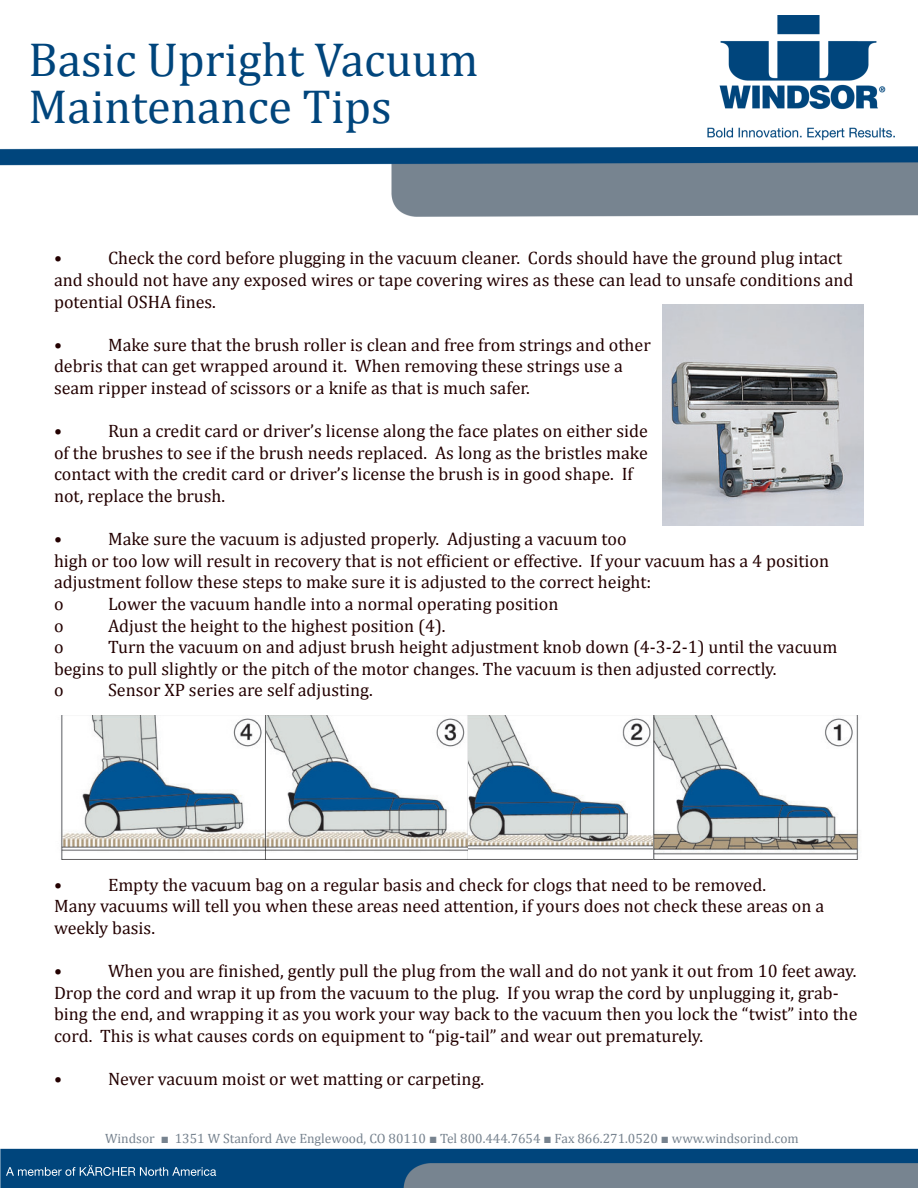
<style>
.page{position:relative;width:918px;height:1188px;background:#fff}
.page>*{position:absolute;margin:0;border:0;box-sizing:border-box;transform-origin:0 0}
.t1{font:48px "Cambria";color:#00457c}
.t2{font:18px/21.6px "Cambria";color:#230000}
.t3{font:13.5px "Cambria";color:#77838f}
.s1{font-family:"Arial"}
</style>
<div class="page">
<img style="left:467px;top:716px;width:187px;height:144px">
<img style="left:0;top:16px;width:918px;height:200px">
<img style="left:0;top:1149px;width:918px;height:39px">
<img style="left:61px;top:716px;width:406px;height:144px">
<svg style="left:6px;top:1165px;width:210px;height:11px;background:#3a6f99"></svg>
<img style="left:654px;top:716px;width:205px;height:144px">
<img style="left:663px;top:304px;width:201px;height:222px">
<p class="t1" style="left:28px;top:32px;width:451px">Basic Upright Vacuum</p>
<p class="t1" style="left:28px;top:78px;width:365px">Maintenance Tips</p>
<p class="t2" style="left:54px;top:247px;width:801px;text-indent:54px">Check the cord before plugging in the vacuum cleaner. Cords should have the ground plug intact and should not have any exposed wires or tape covering wires as these can lead to unsafe conditions and potential OSHA fines.</p>
<p class="t2" style="left:54px;top:334px;width:9px">•</p>
<p class="t2" style="left:54px;top:247px;width:9px">•</p>
<p class="t2" style="left:54px;top:334px;width:598px;text-indent:54px">Make sure that the brush roller is clean and free from strings and other debris that can get wrapped around it. When removing these strings use a seam ripper instead of scissors or a knife as that is much safer.</p>
<p class="t2" style="left:54px;top:420px;width:9px">•</p>
<p class="t2" style="left:54px;top:420px;width:595px;text-indent:54px">Run a credit card or driver’s license along the face plates on either side of the brushes to see if the brush needs replaced. As long as the bristles make contact with the credit card or driver’s license the brush is in good shape. If not, replace the brush.</p>
<p class="t2" style="left:54px;top:528px;width:9px">•</p>
<p class="t2" style="left:54px;top:528px;width:777px;text-indent:54px">Make sure the vacuum is adjusted properly. Adjusting a vacuum too<br>high or too low will result in recovery that is not efficient or effective. If your vacuum has a 4 position adjustment follow these steps to make sure it is adjusted to the correct height:</p>
<p class="t2" style="left:54px;top:593px;width:11px">o</p>
<p class="t2" style="left:108px;top:593px;width:452px">Lower the vacuum handle into a normal operating position</p>
<p class="t2" style="left:54px;top:615px;width:11px">o</p>
<p class="t2" style="left:108px;top:615px;width:339px">Adjust the height to the highest position (4).</p>
<p class="t2" style="left:54px;top:636px;width:11px">o</p>
<p class="t2" style="left:54px;top:636px;width:785px;text-indent:54px">Turn the vacuum on and adjust brush height adjustment knob down (4-3-2-1) until the vacuum begins to pull slightly or the pitch of the motor changes. The vacuum is then adjusted correctly.</p>
<p class="t2" style="left:54px;top:679px;width:11px">o</p>
<p class="t2" style="left:108px;top:679px;width:266px">Sensor XP series are self adjusting.</p>
<p class="t2" style="left:54px;top:874px;width:9px">•</p>
<p class="t2" style="left:108px;top:874px;width:660px">Empty the vacuum bag on a regular basis and check for clogs that need to be removed.</p>
<p class="t2" style="left:54px;top:895px;width:772px">Many vacuums will tell you when these areas need attention, if yours does not check these areas on a weekly basis.</p>
<p class="t2" style="left:54px;top:960px;width:9px">•</p>
<p class="t2" style="left:54px;top:960px;width:805px;text-indent:54px">When you are finished, gently pull the plug from the wall and do not yank it out from 10 feet away.<br>Drop the cord and wrap it up from the vacuum to the plug. If you wrap the cord by unplugging it, grab&shy;bing the end, and wrapping it as you work your way back to the vacuum then you lock the “twist” into the cord. This is what causes cords on equipment to “pig-tail” and wear out prematurely.</p>
<p class="t2" style="left:54px;top:1068px;width:9px">•</p>
<p class="t2" style="left:108px;top:1068px;width:378px">Never vacuum moist or wet matting or carpeting.</p>
<p class="t3" style="left:105px;top:1130px;width:695px">Windsor <span class="s1">■</span> 1351 W Stanford Ave Englewood, CO 80110 <span class="s1">■</span> Tel 800.444.7654 <span class="s1">■</span> Fax 866.271.0520 <span class="s1">■</span> www.windsorind.com</p>
</div>
